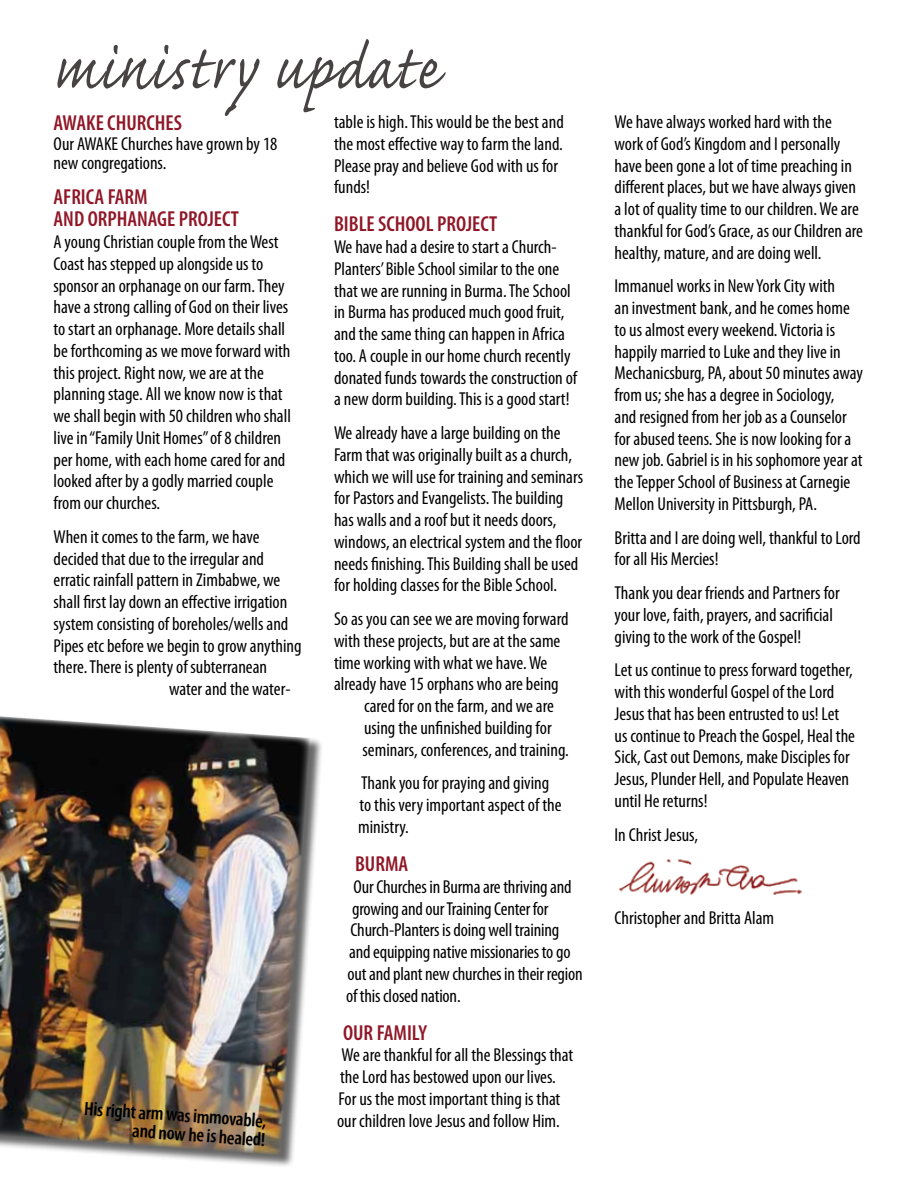
<style>
.page{position:relative;width:918px;height:1188px;background:#fff}
.page>*{position:absolute;margin:0;border:0;box-sizing:border-box;transform-origin:0 0}
.t1{font:81px "Caflisch Script Pro";letter-spacing:.025em;color:#464342;scale:.88 1}
.t2{font:600 condensed 21.75px/22.5px "Myriad Pro";color:#901727}
.t3{font:600 condensed 19.5px/18.8px "Myriad Pro";color:#000;text-align:right}
.t4{font:condensed 18.75px/21.8px "Myriad Pro";color:#000}
</style>
<div class="page">
<div style="left:0;top:710px;width:323px;height:458px;background:#000;opacity:.6"></div>
<img style="left:0;top:716px;width:311px;height:440px">
<img style="left:619px;top:859px;width:183px;height:36px">
<h1 class="t1" style="left:54px;top:26px;width:435px">ministry update</h1>
<p class="t4" style="left:334px;top:111px;width:231px">table is high. This would be the best and the most effective way to farm the land.<br>Please pray and believe God with us for funds!</p>
<p class="t2" style="left:334px;top:213px;width:165px">BIBLE SCHOOL PROJECT</p>
<p class="t4" style="left:334px;top:236px;width:245px">We have had a desire to start a Church-Planters’ Bible School similar to the one that we are running in Burma. The School in Burma has produced much good fruit, and the same thing can happen in Africa too. A couple in our home church recently donated funds towards the construction of a new dorm building. This is a good start!</p>
<p class="t4" style="left:334px;top:422px;width:251px">We already have a large building on the Farm that was originally built as a church, which we will use for training and seminars for Pastors and Evangelists. The building has walls and a roof but it needs doors, windows, an electrical system and the floor needs finishing. This Building shall be used for holding classes for the Bible School.</p>
<p class="t4" style="left:334px;top:608px;width:236px">So as you can see we are moving forward</p>
<p class="t4" style="left:334px;top:630px;width:228px">with these projects, but are at the same</p>
<p class="t4" style="left:334px;top:651px;width:215px">time working with what we have. We</p>
<p class="t4" style="left:334px;top:673px;width:226px">already have 15 orphans who are being</p>
<p class="t4" style="left:364px;top:695px;width:191px">cared for on the farm, and we are</p>
<p class="t4" style="left:364px;top:717px;width:189px">using the unfinished building for</p>
<p class="t4" style="left:363px;top:738px;width:208px">seminars, conferences, and training.</p>
<p class="t4" style="left:358px;top:772px;width:205px">Thank you for praying and giving to this very important aspect of the ministry.</p>
<p class="t2" style="left:355px;top:852px;width:55px">BURMA</p>
<p class="t4" style="left:354px;top:875px;width:220px">Our Churches in Burma are thriving and</p>
<p class="t4" style="left:352px;top:897px;width:198px">growing and our Training Center for</p>
<p class="t4" style="left:351px;top:919px;width:210px">Church-Planters is doing well training</p>
<p class="t4" style="left:349px;top:941px;width:223px">and equipping native missionaries to go</p>
<p class="t4" style="left:348px;top:962px;width:237px">out and plant new churches in their region</p>
<p class="t4" style="left:346px;top:984px;width:116px">of this closed nation.</p>
<p class="t2" style="left:343px;top:1021px;width:86px">OUR FAMILY</p>
<p class="t4" style="left:337px;top:1044px;width:238px">We are thankful for all the Blessings that the Lord has bestowed upon our lives.<br>For us the most important thing is that our children love Jesus and follow Him.</p>
<p class="t2" style="left:54px;top:111px;width:130px">AWAKE CHURCHES</p>
<p class="t4" style="left:54px;top:134px;width:225px;line-height:19.5px">Our AWAKE Churches have grown by 18 new congregations.</p>
<p class="t2" style="left:54px;top:185px;width:187px">AFRICA FARM<br>AND ORPHANAGE PROJECT</p>
<p class="t4" style="left:54px;top:231px;width:239px">A young Christian couple from the West Coast has stepped up alongside us to sponsor an orphanage on our farm. They have a strong calling of God on their lives to start an orphanage. More details shall be forthcoming as we move forward with this project. Right now, we are at the planning stage. All we know now is that we shall begin with 50 children who shall live in “Family Unit Homes” of 8 children per home, with each home cared for and looked after by a godly married couple from our churches.</p>
<p class="t4" style="left:54px;top:526px;width:208px">When it comes to the farm, we have</p>
<p class="t4" style="left:54px;top:547px;width:212px">decided that due to the irregular and</p>
<p class="t4" style="left:54px;top:569px;width:228px">erratic rainfall pattern in Zimbabwe, we</p>
<p class="t4" style="left:54px;top:591px;width:235px">shall first lay down an effective irrigation</p>
<p class="t4" style="left:54px;top:613px;width:236px">system consisting of boreholes/wells and</p>
<p class="t4" style="left:54px;top:634px;width:250px">Pipes etc before we begin to grow anything</p>
<p class="t4" style="left:54px;top:656px;width:215px">there. There is plenty of subterranean</p>
<p class="t4" style="left:169px;top:678px;width:123px">water and the water-</p>
<p class="t3" style="left:85px;top:1099px;width:184px;rotate:4deg">His right arm was immovable, and now he is healed!</p>
<p class="t4" style="left:615px;top:111px;width:250px">We have always worked hard with the work of God’s Kingdom and I personally have been gone a lot of time preaching in different places, but we have always given a lot of quality time to our children. We are thankful for God’s Grace, as our Children are healthy, mature, and are doing well.</p>
<p class="t4" style="left:615px;top:275px;width:250px">Immanuel works in New York City with<br>an investment bank, and he comes home to us almost every weekend. Victoria is happily married to Luke and they live in Mechanicsburg, PA, about 50 minutes away from us; she has a degree in Sociology,<br>and resigned from her job as a Counselor for abused teens. She is now looking for a new job. Gabriel is in his sophomore year at the Tepper School of Business at Carnegie Mellon University in Pittsburgh, PA.</p>
<p class="t4" style="left:615px;top:526px;width:248px">Britta and I are doing well, thankful to Lord for all His Mercies!</p>
<p class="t4" style="left:615px;top:582px;width:227px">Thank you dear friends and Partners for your love, faith, prayers, and sacrificial giving to the work of the Gospel!</p>
<p class="t4" style="left:615px;top:659px;width:242px">Let us continue to press forward together, with this wonderful Gospel of the Lord Jesus that has been entrusted to us! Let us continue to Preach the Gospel, Heal the Sick, Cast out Demons, make Disciples for Jesus, Plunder Hell, and Populate Heaven until He returns!</p>
<p class="t4" style="left:615px;top:823px;width:85px">In Christ Jesus,</p>
<p class="t4" style="left:615px;top:907px;width:161px">Christopher and Britta Alam</p>
</div>
